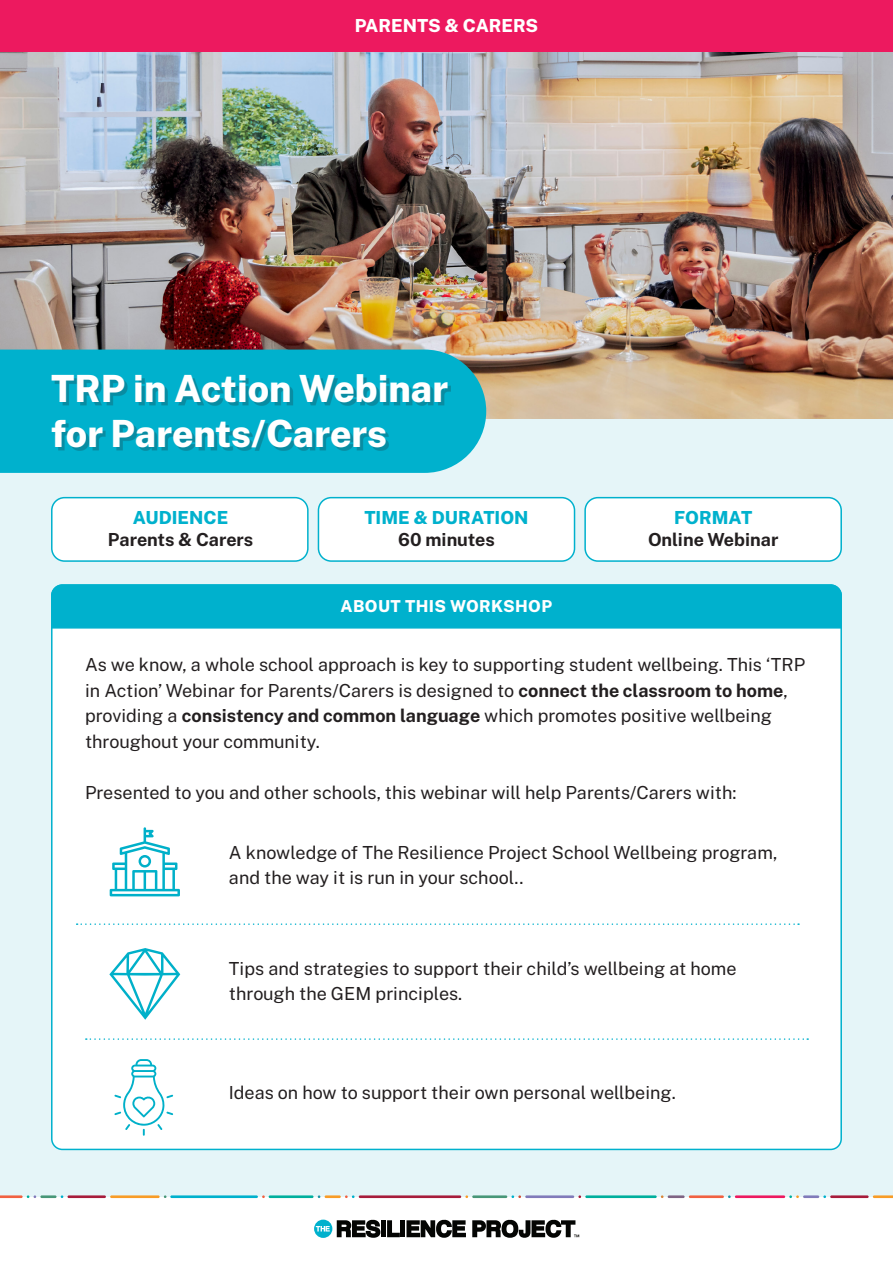
<style>
.page{position:relative;width:893px;height:1263px;background:#fff}
.page>*{position:absolute;margin:0;border:0;box-sizing:border-box;transform-origin:0 0}
.Page_Header{font:800 37.5px/45px "Public Sans";color:#fff}
.t1{font:18px/25.5px "Public Sans";color:#231f20}
.t2{font:700 18px "Public Sans";color:#231f20}
.t3{font:800 18px "Public Sans";color:#00b1cd}
.t4{font:800 18px "Public Sans";color:#fff}
.t5{font:800 16.5px "Public Sans";letter-spacing:.025em;color:#fff}
.s1{font-weight:700}
</style>
<div class="page">
<div style="left:0;top:0;width:893px;height:1197px;background:#e5f5f8"></div>
<img style="left:0;top:51px;width:893px;height:368px">
<div style="left:0;top:350px;width:486px;height:123px;background:#00b1cd"></div>
<div style="left:55px;top:377px;width:396px;height:74px;background:#231f20;opacity:.25"></div>
<div style="left:52px;top:585px;width:789px;height:564px;background:#fff;border-radius:11px"></div>
<div style="left:51px;top:584px;width:791px;height:45px;background:#00b1cd"></div>
<svg style="left:337px;top:1219px;width:43px;height:19px"></svg>
<div style="left:381px;top:1220px;width:5px;height:17px;background:#040503"></div>
<svg style="left:387px;top:1220px;width:13px;height:17px"></svg>
<div style="left:400px;top:1220px;width:5px;height:17px;background:#040503"></div>
<svg style="left:406px;top:1219px;width:60px;height:19px"></svg>
<svg style="left:472px;top:1219px;width:107px;height:19px"></svg>
<svg style="left:314px;top:1219px;width:18px;height:19px"></svg>
<svg style="left:316px;top:1226px;width:14px;height:5px"></svg>
<hr style="left:269px;top:1195px;width:44px;height:3px;background:#00af9d">
<hr style="left:170px;top:1195px;width:88px;height:3px;background:#00b1cd">
<hr style="left:40px;top:1195px;width:17px;height:3px;background:#489778">
<hr style="left:325px;top:1195px;width:16px;height:3px;background:#f89c27">
<svg style="left:345px;top:1195px;width:10px;height:3px"></svg>
<hr style="left:110px;top:1195px;width:50px;height:3px;background:#f89c27">
<hr style="left:68px;top:1195px;width:38px;height:3px;background:#a71c3b">
<svg style="left:0;top:1195px;width:36px;height:3px"></svg>
<hr style="left:359px;top:1195px;width:102px;height:3px;background:#a71c3b">
<hr style="left:472px;top:1195px;width:35px;height:3px;background:#489778">
<hr style="left:525px;top:1195px;width:49px;height:3px;background:#817bba">
<svg style="left:511px;top:1195px;width:10px;height:3px"></svg>
<hr style="left:585px;top:1195px;width:72px;height:3px;background:#00af9d">
<hr style="left:689px;top:1195px;width:35px;height:3px;background:#f16141">
<hr style="left:668px;top:1195px;width:17px;height:3px;background:#7f6484">
<hr style="left:735px;top:1195px;width:50px;height:3px;background:#ed195f">
<hr style="left:803px;top:1195px;width:16px;height:3px;background:#817bba">
<svg style="left:873px;top:1195px;width:20px;height:3px"></svg>
<hr style="left:830px;top:1195px;width:39px;height:3px;background:#a71c3b">
<svg style="left:789px;top:1195px;width:10px;height:3px"></svg>
<div style="left:52px;top:498px;width:256px;height:63px;background:#fff;border-radius:13px"></div>
<div style="left:51px;top:497px;width:258px;height:65px;border:2px solid #00b1cd;border-radius:13px"></div>
<div style="left:318px;top:498px;width:256px;height:63px;background:#fff;border-radius:13px"></div>
<div style="left:318px;top:497px;width:257px;height:65px;border:2px solid #00b1cd;border-radius:13px"></div>
<div style="left:585px;top:498px;width:256px;height:63px;background:#fff;border-radius:13px"></div>
<div style="left:584px;top:497px;width:258px;height:65px;border:2px solid #00b1cd;border-radius:13px"></div>
<div style="left:0;top:0;width:893px;height:51px;background:#ed195f"></div>
<svg style="left:77px;top:923px;width:722px;height:2px"></svg>
<svg style="left:86px;top:1038px;width:722px;height:2px"></svg>
<svg style="left:110px;top:827px;width:70px;height:69px"></svg>
<svg style="left:109px;top:948px;width:71px;height:72px"></svg>
<svg style="left:114px;top:1059px;width:59px;height:77px"></svg>
<p class="t4" style="left:355px;top:12px;width:185px">PARENTS &amp; CARERS</p>
<p class="Page_Header" style="left:51px;top:364px;width:399px">TRP in Action Webinar for Parents/Carers</p>
<p class="t3" style="left:133px;top:504px;width:97px">AUDIENCE</p>
<p class="t2" style="left:108px;top:526px;width:147px">Parents &amp; Carers</p>
<p class="t3" style="left:364px;top:504px;width:166px">TIME &amp; DURATION</p>
<p class="t2" style="left:398px;top:526px;width:98px">60 minutes</p>
<p class="t5" style="left:341px;top:594px;width:213px">ABOUT THIS WORKSHOP</p>
<p class="t3" style="left:674px;top:504px;width:80px">FORMAT</p>
<p class="t2" style="left:648px;top:526px;width:132px">Online Webinar</p>
<p class="t1" style="left:85px;top:651px;width:722px">As we know, a whole school approach is key to supporting student wellbeing. This ‘TRP in Action’ Webinar for Parents/Carers is designed to <span class="s1">connect the classroom to home</span>, providing a <span class="s1">consistency and common language</span> which promotes positive wellbeing throughout your community.</p>
<p class="t1" style="left:85px;top:778px;width:653px">Presented to you and other schools, this webinar will help Parents/Carers with:</p>
<p class="t1" style="left:229px;top:838px;width:550px">A knowledge of The Resilience Project School Wellbeing program, and the way it is run in your school..</p>
<p class="t1" style="left:229px;top:954px;width:509px">Tips and strategies to support their child’s wellbeing at home through the GEM principles.</p>
<p class="t1" style="left:229px;top:1078px;width:448px">Ideas on how to support their own personal wellbeing.</p>
</div>
